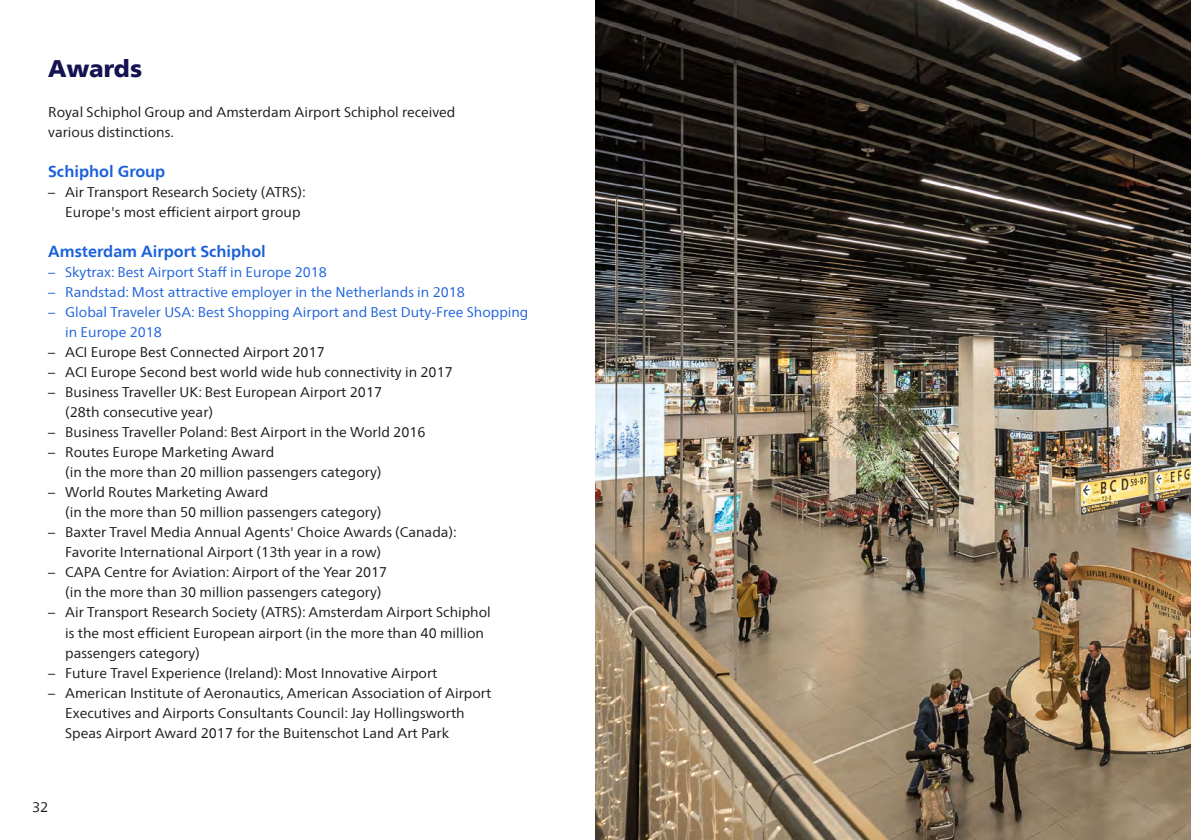
<style>
.page{position:relative;width:1191px;height:840px;background:#fff}
.page>*{position:absolute;margin:0;border:0;box-sizing:border-box;transform-origin:0 0}
.t1{font:900 24px "Frutigerfor Schiphol";letter-spacing:-.01em;color:#141251}
.t2{font:700 16px "Frutigerfor Schiphol";color:#1b60db}
.t3{font:14px/20px "Frutigerfor Schiphol";color:#181716}
.t4{font:14px/20px "Frutigerfor Schiphol";color:#1b60db}
</style>
<div class="page">
<img style="left:595px;top:0;width:596px;height:839px">
<h1 class="t1" style="left:48px;top:54px;width:95px">Awards</h1>
<p class="t3" style="left:48px;top:102px;width:409px">Royal Schiphol Group and Amsterdam Airport Schiphol received various distinctions.</p>
<p class="t2" style="left:48px;top:162px;width:119px">Schiphol Group</p>
<p class="t3" style="left:65px;top:182px;width:242px;text-indent:-17px">– Air Transport Research Society (ATRS):<br>Europe's most efficient airport group</p>
<p class="t2" style="left:48px;top:242px;width:219px">Amsterdam Airport Schiphol</p>
<p class="t4" style="left:48px;top:262px;width:280px">– Skytrax: Best Airport Staff in Europe 2018</p>
<p class="t4" style="left:48px;top:282px;width:418px">– Randstad: Most attractive employer in the Netherlands in 2018</p>
<p class="t4" style="left:65px;top:302px;width:465px;text-indent:-17px">– Global Traveler USA: Best Shopping Airport and Best Duty-Free Shopping in Europe 2018</p>
<p class="t3" style="left:48px;top:342px;width:278px">– ACI Europe Best Connected Airport 2017</p>
<p class="t3" style="left:48px;top:362px;width:406px">– ACI Europe Second best world wide hub connectivity in 2017</p>
<p class="t3" style="left:65px;top:382px;width:318px;text-indent:-17px">– Business Traveller UK: Best European Airport 2017 (28th consecutive year)</p>
<p class="t3" style="left:48px;top:422px;width:379px">– Business Traveller Poland: Best Airport in the World 2016</p>
<p class="t3" style="left:65px;top:442px;width:318px;text-indent:-17px">– Routes Europe Marketing Award<br>(in the more than 20 million passengers category)</p>
<p class="t3" style="left:65px;top:482px;width:318px;text-indent:-17px">– World Routes Marketing Award<br>(in the more than 50 million passengers category)</p>
<p class="t3" style="left:65px;top:522px;width:393px;text-indent:-17px">– Baxter Travel Media Annual Agents' Choice Awards (Canada):<br>Favorite International Airport (13th year in a row)</p>
<p class="t3" style="left:65px;top:562px;width:324px;text-indent:-17px">– CAPA Centre for Aviation: Airport of the Year 2017 (in the more than 30 million passengers category)</p>
<p class="t3" style="left:65px;top:602px;width:427px;text-indent:-17px">– Air Transport Research Society (ATRS): Amsterdam Airport Schiphol is the most efficient European airport (in the more than 40 million passengers category)</p>
<p class="t3" style="left:48px;top:662px;width:391px">– Future Travel Experience (Ireland): Most Innovative Airport</p>
<p class="t3" style="left:65px;top:682px;width:428px;text-indent:-17px">– American Institute of Aeronautics, American Association of Airport<br>Executives and Airports Consultants Council: Jay Hollingsworth<br>Speas Airport Award 2017 for the Buitenschot Land Art Park</p>
<p class="t3" style="left:32px;top:796px;width:18px">32</p>
</div>
